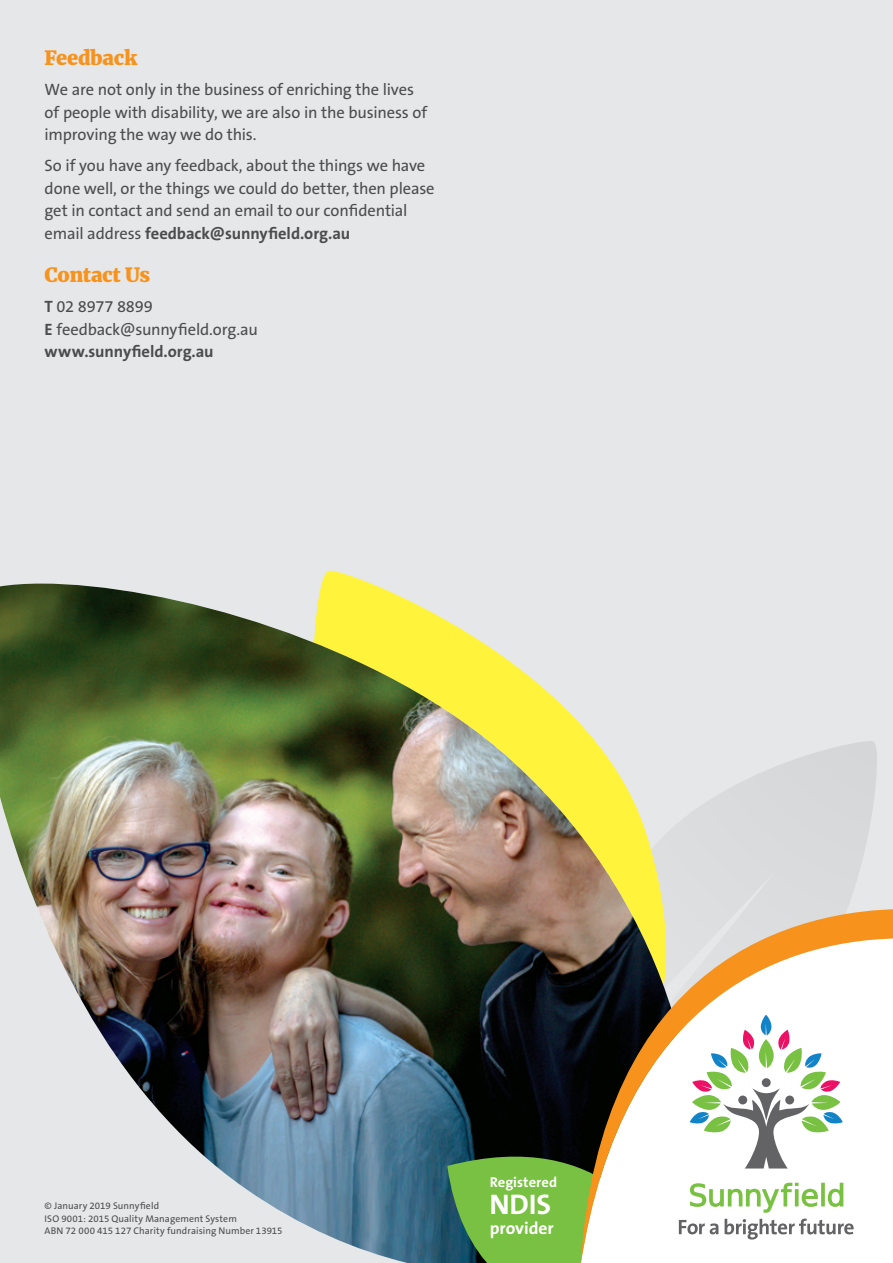
<style>
.page{position:relative;width:893px;height:1263px;background:#e6e7e9}
.page>*{position:absolute;margin:0;border:0;box-sizing:border-box;transform-origin:0 0}
.Body_Copy{font:700 28.5px "The Sans B W7";color:#fff}
.Para_Headings{font:900 19.5px "Merriweather";letter-spacing:-.015em;color:#f7931d}
.Body_Copy-2{font:700 17.25px "The Sans B W7";letter-spacing:-.005em;color:#fff}
.Body_Copy-3{font:16.5px/22.5px "The Sans B W5 Plain";letter-spacing:-.01em;color:#4b4c4d}
.Body_Copy-4{font:700 16.5px "The Sans B W7";color:#4b4c4d}
.Body_Copy-5{font:700 14.25px "The Sans B W7";color:#fff}
.Footnotes{font:9.75px "The Sans B W5 Plain";letter-spacing:.005em;color:#4b4c4d}
.s1{font-family:"The Sans B W7";font-weight:700}
</style>
<div class="page">
<svg style="left:713px;top:741px;width:164px;height:168px;fill:#dadbdd"></svg>
<img style="left:0;top:583px;width:713px;height:680px">
<svg style="left:447px;top:1124px;width:131px;height:139px;background:#538a39"></svg>
<svg style="left:580px;top:909px;width:313px;height:354px;background:#cfc3b1"></svg>
<svg style="left:679px;top:1183px;width:175px;height:56px;background:#dae5d2"></svg>
<svg style="left:690px;top:1014px;width:153px;height:154px;background:#dadfd6"></svg>
<p class="Para_Headings" style="left:45px;top:45px;width:94px">Feedback</p>
<p class="Body_Copy-3" style="left:45px;top:78px;width:384px">We are not only in the business of enriching the lives of people with disability, we are also in the business of improving the way we do this.</p>
<p class="Body_Copy-3" style="left:45px;top:154px;width:391px">So if you have any feedback, about the things we have done well, or the things we could do better, then please get in contact and send an email to our confidential email address <span class="s1">feedback@sunnyfield.org.au</span></p>
<p class="Para_Headings" style="left:45px;top:262px;width:107px">Contact Us</p>
<p class="Body_Copy-3" style="left:45px;top:296px;width:110px"><span class="s1">T</span> 02 8977 8899</p>
<p class="Body_Copy-3" style="left:45px;top:318px;width:215px"><span class="s1">E</span> feedback@sunnyfield.org.au</p>
<p class="Body_Copy-4" style="left:45px;top:341px;width:171px">www.sunnyfield.org.au</p>
<p class="Footnotes" style="left:45px;top:1199px;width:116px">© January 2019 Sunnyfield</p>
<p class="Footnotes" style="left:45px;top:1212px;width:194px">ISO 9001: 2015 Quality Management System</p>
<p class="Footnotes" style="left:45px;top:1225px;width:240px">ABN 72 000 415 127 Charity fundraising Number 13915</p>
<p class="Body_Copy-5" style="left:490px;top:1172px;width:69px">Registered</p>
<p class="Body_Copy-2" style="left:490px;top:1217px;width:65px">provider</p>
<p class="Body_Copy" style="left:489px;top:1186px;width:63px">NDIS</p>
</div>
